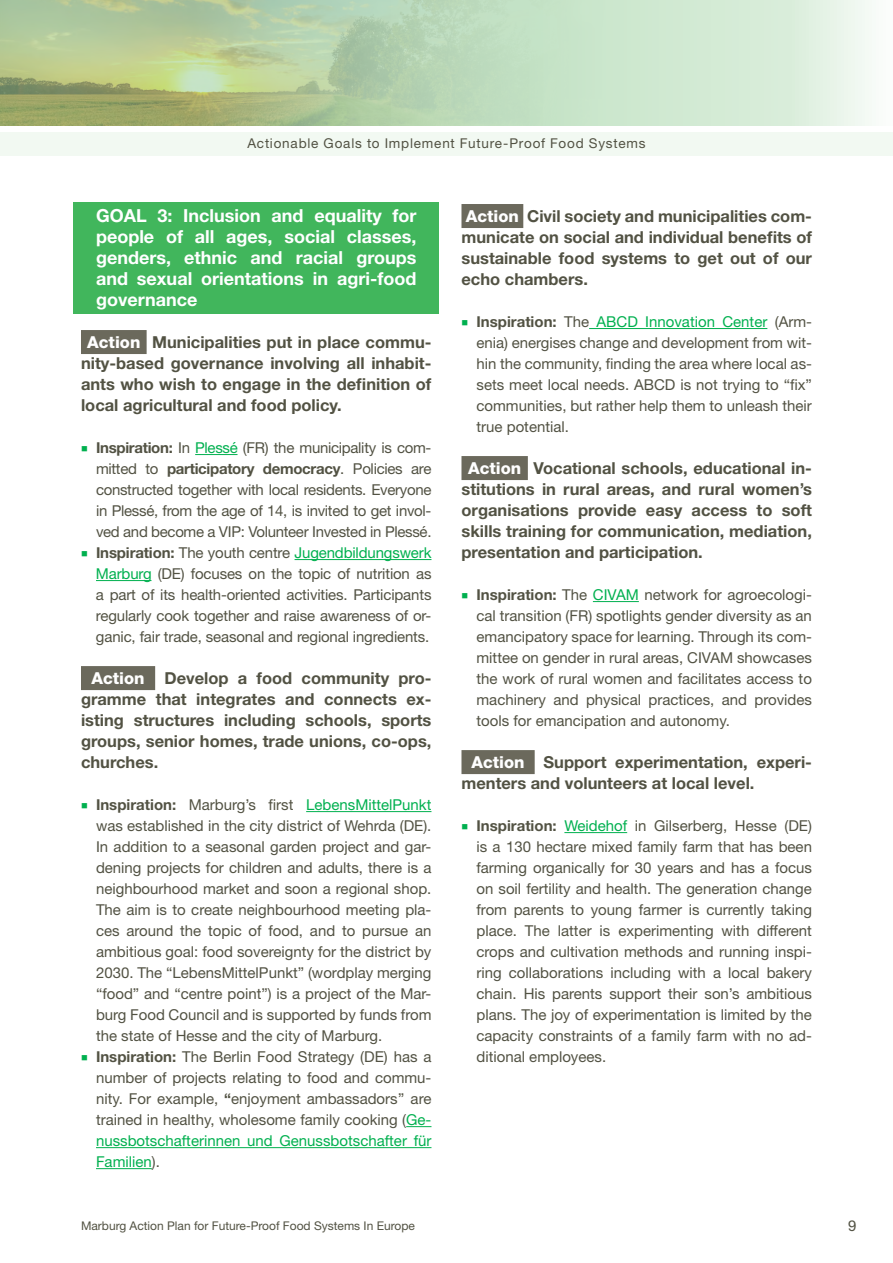
<style>
.page{position:relative;width:893px;height:1263px;background:#fff}
.page>*{position:absolute;margin:0;border:0;box-sizing:border-box;transform-origin:0 0}
.t1{font:700 18px/21px "Helvetica Neue LT Std";color:#fff;text-align:justify}
.t2{font:700 16.5px/21px "Helvetica Neue LT Std";color:#525243;text-align:justify}
.t3{font:15px/21px "Helvetica Neue LT Std";color:#525243;text-align:justify}
.t4{font:13.5px "Helvetica Neue LT Std";letter-spacing:.06em;color:#525243}
.t5{font:12px "Helvetica Neue LT Std";color:#525243}
.s1{font-weight:800;color:#fff}
.s2{color:#00b04f}
.s3{font-weight:700}
</style>
<div class="page">
<svg style="left:0;top:0;width:869px;height:126px;background:#bfd6b3"></svg>
<div style="left:0;top:132px;width:893px;height:24px;background:#f2f9f2"></div>
<div style="left:74px;top:202px;width:365px;height:112px;background:#41b65c"></div>
<div style="left:81px;top:330px;width:66px;height:24px;background:#6b695c"></div>
<hr style="left:195px;top:454px;width:43px;height:1px;background:#00b04f">
<hr style="left:295px;top:559px;width:136px;height:1px;background:#00b04f">
<hr style="left:96px;top:580px;width:55px;height:1px;background:#00b04f">
<div style="left:81px;top:666px;width:74px;height:24px;background:#6b695c"></div>
<hr style="left:306px;top:811px;width:125px;height:1px;background:#00b04f">
<svg style="left:406px;top:1126px;width:25px;height:1px"></svg>
<hr style="left:96px;top:1147px;width:335px;height:1px;background:#00b04f">
<hr style="left:96px;top:1168px;width:56px;height:1px;background:#00b04f">
<div style="left:461px;top:204px;width:62px;height:24px;background:#6b695c"></div>
<hr style="left:589px;top:328px;width:178px;height:1px;background:#00b04f">
<div style="left:461px;top:456px;width:67px;height:24px;background:#6b695c"></div>
<hr style="left:593px;top:601px;width:46px;height:1px;background:#00b04f">
<div style="left:461px;top:750px;width:74px;height:24px;background:#6b695c"></div>
<hr style="left:564px;top:832px;width:63px;height:1px;background:#00b04f">
<p class="t4" style="left:247px;top:135px;width:400px">Actionable Goals to Implement Future-Proof Food Systems</p>
<p class="t1" style="left:96px;top:205px;width:322px">GOAL 3: Inclusion and equality for people of all ages, social classes, genders, ethnic and racial groups and sexual orientations in agri-food governance</p>
<p class="t2" style="left:81px;top:331px;width:352px;text-indent:6px"><span class="s1">Action</span> Municipalities put in place commu&shy;nity-based governance involving all inhabit&shy;ants who wish to engage in the definition of local agricultural and food policy.</p>
<p class="t3" style="left:96px;top:437px;width:337px;text-indent:-15px"><span class="s2">■</span> <span class="s3">Inspiration:</span> In <span class="s2">Plessé</span> (FR) the municipality is com&shy;mitted to <span class="s3">participatory democracy</span>. Policies are constructed together with local residents. Everyone in Plessé, from the age of 14, is invited to get invol&shy;ved and become a VIP: Volunteer Invested in Plessé.</p>
<p class="t3" style="left:96px;top:542px;width:337px;text-indent:-15px"><span class="s2">■</span> <span class="s3">Inspiration:</span> The youth centre <span class="s2">Jugendbildungswerk Marburg</span> (DE) focuses on the topic of nutrition as a part of its health-oriented activities. Participants regularly cook together and raise awareness of or&shy;ganic, fair trade, seasonal and regional ingredients.</p>
<p class="t2" style="left:81px;top:667px;width:352px;text-indent:10px"><span class="s1">Action</span> Develop a food community pro&shy;gramme that integrates and connects ex&shy;isting structures including schools, sports groups, senior homes, trade unions, co-ops, churches.</p>
<p class="t3" style="left:96px;top:794px;width:337px;text-indent:-15px"><span class="s2">■</span> <span class="s3">Inspiration:</span> Marburg’s first <span class="s2">LebensMittelPunkt </span>was established in the city district of Wehrda (DE).<br>In addition to a seasonal garden project and gar&shy;dening projects for children and adults, there is a neighbourhood market and soon a regional shop.<br>The aim is to create neighbourhood meeting pla&shy;ces around the topic of food, and to pursue an ambitious goal: food sovereignty for the district by 2030. The “LebensMittelPunkt” (wordplay merging “food” and “centre point”) is a project of the Mar&shy;burg Food Council and is supported by funds from the state of Hesse and the city of Marburg.</p>
<p class="t3" style="left:96px;top:1046px;width:337px;text-indent:-15px"><span class="s2">■</span> <span class="s3">Inspiration:</span> The Berlin Food Strategy (DE) has a number of projects relating to food and commu&shy;nity. For example, <span class="s3">“</span>enjoyment ambassadors’’ are trained in healthy, wholesome family cooking (<span class="s2">Ge&shy;nussbotschafterinnen und Genussbotschafter für Familien</span>).</p>
<p class="t2" style="left:461px;top:205px;width:352px"><span class="s1">Action</span> Civil society and municipalities com&shy;municate on social and individual benefits of sustainable food systems to get out of our echo chambers.</p>
<p class="t3" style="left:476px;top:311px;width:337px;text-indent:-15px"><span class="s2">■</span> <span class="s3">Inspiration:</span> The <span class="s2">ABCD Innovation Center</span> (Arm&shy;enia) energises change and development from wit&shy;hin the community, finding the area where local as&shy;sets meet local needs. ABCD is not trying to “fix” communities, but rather help them to unleash their true potential.</p>
<p class="t2" style="left:461px;top:457px;width:352px;text-indent:7px"><span class="s1">Action</span> Vocational schools, educational in&shy;stitutions in rural areas, and rural women’s organisations provide easy access to soft skills training for communication, mediation, presentation and participation.</p>
<p class="t3" style="left:476px;top:584px;width:337px;text-indent:-15px"><span class="s2">■</span> <span class="s3">Inspiration:</span> The <span class="s2">CIVAM</span> network for agroecologi&shy;cal transition (FR) spotlights gender diversity as an emancipatory space for learning. Through its com&shy;mittee on gender in rural areas, CIVAM showcases the work of rural women and facilitates access to machinery and physical practices, and provides tools for emancipation and autonomy.</p>
<p class="t2" style="left:461px;top:751px;width:352px;text-indent:10px"><span class="s1">Action</span> Support experimentation, experi&shy;menters and volunteers at local level.</p>
<p class="t3" style="left:476px;top:815px;width:337px;text-indent:-15px"><span class="s2">■</span> <span class="s3">Inspiration:</span> <span class="s2">Weidehof</span> in Gilserberg, Hesse (DE) is a 130 hectare mixed family farm that has been farming organically for 30 years and has a focus on soil fertility and health. The generation change from parents to young farmer is currently taking place. The latter is experimenting with different crops and cultivation methods and running inspi&shy;ring collaborations including with a local bakery chain. His parents support their son’s ambitious plans. The joy of experimentation is limited by the capacity constraints of a family farm with no ad&shy;ditional employees.</p>
<p class="t5" style="left:81px;top:1218px;width:335px">Marburg Action Plan for Future-Proof Food Systems In Europe</p>
<p class="t3" style="left:848px;top:1215px;width:10px">9</p>
</div>
